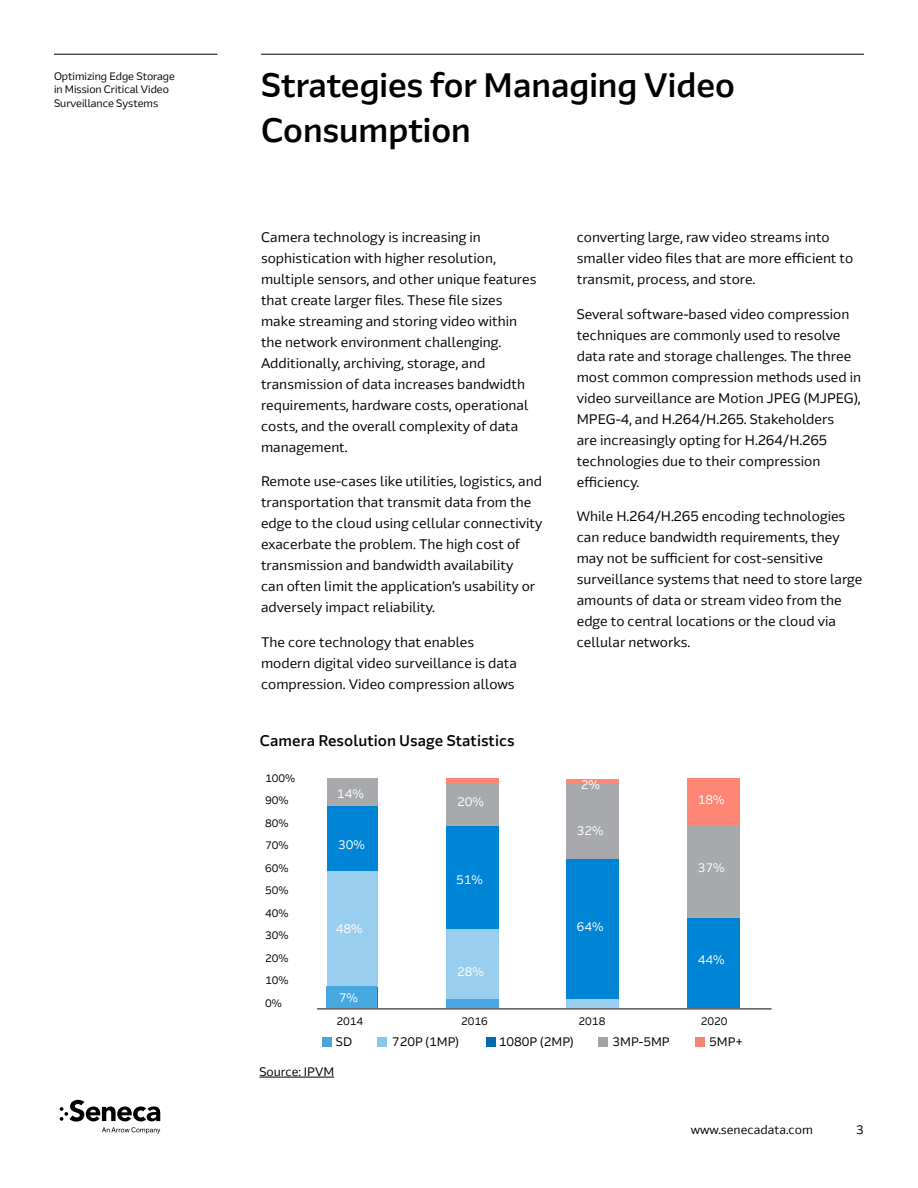
<style>
.page{position:relative;width:918px;height:1188px;background:#fff}
.page>*{position:absolute;margin:0;border:0;box-sizing:border-box;transform-origin:0 0}
.t1{font:500 33px/45px "Arrow Display";color:#000}
.t2{font:500 15px "Arrow Text";color:#000}
.t3{font:13.5px/21px "Arrow Text";color:#000}
.t4{font:12px "Arrow Text";color:#000}
.t5{font:12px "Arrow Text";color:#fff}
.t6{font:10.5px/13.5px "Arrow Display";color:#000}
.t7{font:10.5px/22.5px "Arrow Text";color:#000}
</style>
<div class="page">
<hr style="left:54px;top:54px;width:164px;height:1px;background:#000">
<hr style="left:261px;top:54px;width:603px;height:1px;background:#000">
<svg style="left:60px;top:1100px;width:100px;height:34px"></svg>
<hr style="left:259px;top:1077px;width:75px;height:1px;background:#000">
<div style="left:323px;top:1037px;width:9px;height:10px;background:#4ba5dc"></div>
<div style="left:378px;top:1037px;width:9px;height:10px;background:#8ac7ed"></div>
<div style="left:486px;top:1037px;width:9px;height:10px;background:#016bad"></div>
<div style="left:599px;top:1037px;width:9px;height:10px;background:#a3a2a2"></div>
<div style="left:695px;top:1037px;width:9px;height:10px;background:#f48574"></div>
<hr style="left:317px;top:1009px;width:455px;height:1px;background:#000">
<div style="left:566px;top:940px;width:52px;height:68px;background:#99ceee"></div>
<div style="left:566px;top:783px;width:52px;height:216px;background:#0084d5"></div>
<svg style="left:566px;top:779px;width:52px;height:6px"></svg>
<div style="left:566px;top:785px;width:52px;height:74px;background:#a7a9ac"></div>
<div style="left:687px;top:779px;width:52px;height:229px;background:#0084d5"></div>
<div style="left:687px;top:778px;width:52px;height:48px;background:#ff8674"></div>
<div style="left:687px;top:825px;width:52px;height:93px;background:#a7a9ac"></div>
<div style="left:446px;top:779px;width:53px;height:229px;background:#0084d5"></div>
<div style="left:446px;top:778px;width:53px;height:11px;background:#ff8674"></div>
<div style="left:446px;top:784px;width:53px;height:42px;background:#a7a9ac"></div>
<div style="left:446px;top:929px;width:53px;height:71px;background:#99ceee"></div>
<div style="left:446px;top:1000px;width:53px;height:8px;background:#47a7e1"></div>
<div style="left:327px;top:778px;width:51px;height:230px;background:#0084d5"></div>
<div style="left:327px;top:778px;width:51px;height:28px;background:#a7a9ac"></div>
<div style="left:327px;top:871px;width:51px;height:116px;background:#99ceee"></div>
<div style="left:327px;top:987px;width:50px;height:21px;background:#47a7e1"></div>
<p class="t6" style="left:54px;top:69px;width:123px">Optimizing Edge Storage in Mission Critical Video<br>Surveillance Systems</p>
<h1 class="t1" style="left:261px;top:62px;width:475px">Strategies for Managing Video<br>Consumption</h1>
<p class="t3" style="left:261px;top:227px;width:277px">Camera technology is increasing in sophistication with higher resolution, multiple sensors, and other unique features that create larger files. These file sizes make streaming and storing video within the network environment challenging.<br>Additionally, archiving, storage, and transmission of data increases bandwidth requirements, hardware costs, operational costs, and the overall complexity of data management.</p>
<p class="t3" style="left:261px;top:471px;width:283px">Remote use-cases like utilities, logistics, and transportation that transmit data from the edge to the cloud using cellular connectivity exacerbate the problem. The high cost of transmission and bandwidth availability<br>can often limit the application’s usability or adversely impact reliability.</p>
<p class="t3" style="left:261px;top:632px;width:258px">The core technology that enables modern digital video surveillance is data compression. Video compression allows</p>
<p class="t3" style="left:577px;top:227px;width:278px">converting large, raw video streams into smaller video files that are more efficient to transmit, process, and store.</p>
<p class="t3" style="left:577px;top:303px;width:286px">Several software-based video compression techniques are commonly used to resolve data rate and storage challenges. The three most common compression methods used in video surveillance are Motion JPEG (MJPEG), MPEG-4, and H.264/H.265. Stakeholders<br>are increasingly opting for H.264/H.265 technologies due to their compression efficiency.</p>
<p class="t3" style="left:577px;top:506px;width:287px">While H.264/H.265 encoding technologies can reduce bandwidth requirements, they may not be sufficient for cost-sensitive surveillance systems that need to store large amounts of data or stream video from the edge to central locations or the cloud via cellular networks.</p>
<p class="t2" style="left:260px;top:731px;width:256px">Camera Resolution Usage Statistics</p>
<p class="t7" style="left:265px;top:767px;width:32px">100%<br>90%<br>80%<br>70%<br>60%<br>50%<br>40%<br>30%<br>20%<br>10%<br>0%</p>
<p class="t7" style="left:336px;top:1010px;width:28px">2014</p>
<p class="t7" style="left:461px;top:1010px;width:28px">2016</p>
<p class="t7" style="left:579px;top:1010px;width:28px">2018</p>
<p class="t7" style="left:701px;top:1010px;width:28px">2020</p>
<p class="t5" style="left:581px;top:777px;width:21px">2%</p>
<p class="t5" style="left:577px;top:823px;width:28px">32%</p>
<p class="t5" style="left:337px;top:786px;width:28px">14%</p>
<p class="t5" style="left:698px;top:792px;width:28px">18%</p>
<p class="t5" style="left:457px;top:794px;width:28px">20%</p>
<p class="t5" style="left:338px;top:837px;width:28px">30%</p>
<p class="t5" style="left:698px;top:860px;width:28px">37%</p>
<p class="t5" style="left:456px;top:872px;width:28px">51%</p>
<p class="t5" style="left:577px;top:920px;width:28px">64%</p>
<p class="t5" style="left:336px;top:922px;width:28px">48%</p>
<p class="t5" style="left:698px;top:952px;width:28px">44%</p>
<p class="t5" style="left:457px;top:964px;width:28px">28%</p>
<p class="t5" style="left:339px;top:990px;width:21px">7%</p>
<p class="t4" style="left:336px;top:1034px;width:18px">SD</p>
<p class="t4" style="left:392px;top:1034px;width:68px">720P (1MP)</p>
<p class="t4" style="left:499px;top:1035px;width:76px">1080P (2MP)</p>
<p class="t4" style="left:613px;top:1034px;width:59px">3MP-5MP</p>
<p class="t4" style="left:709px;top:1034px;width:35px">5MP+</p>
<p class="t4" style="left:259px;top:1064px;width:76px">Source: IPVM</p>
<p class="t4" style="left:691px;top:1122px;width:124px">www.senecadata.com</p>
<p class="t4" style="left:856px;top:1122px;width:9px">3</p>
</div>
